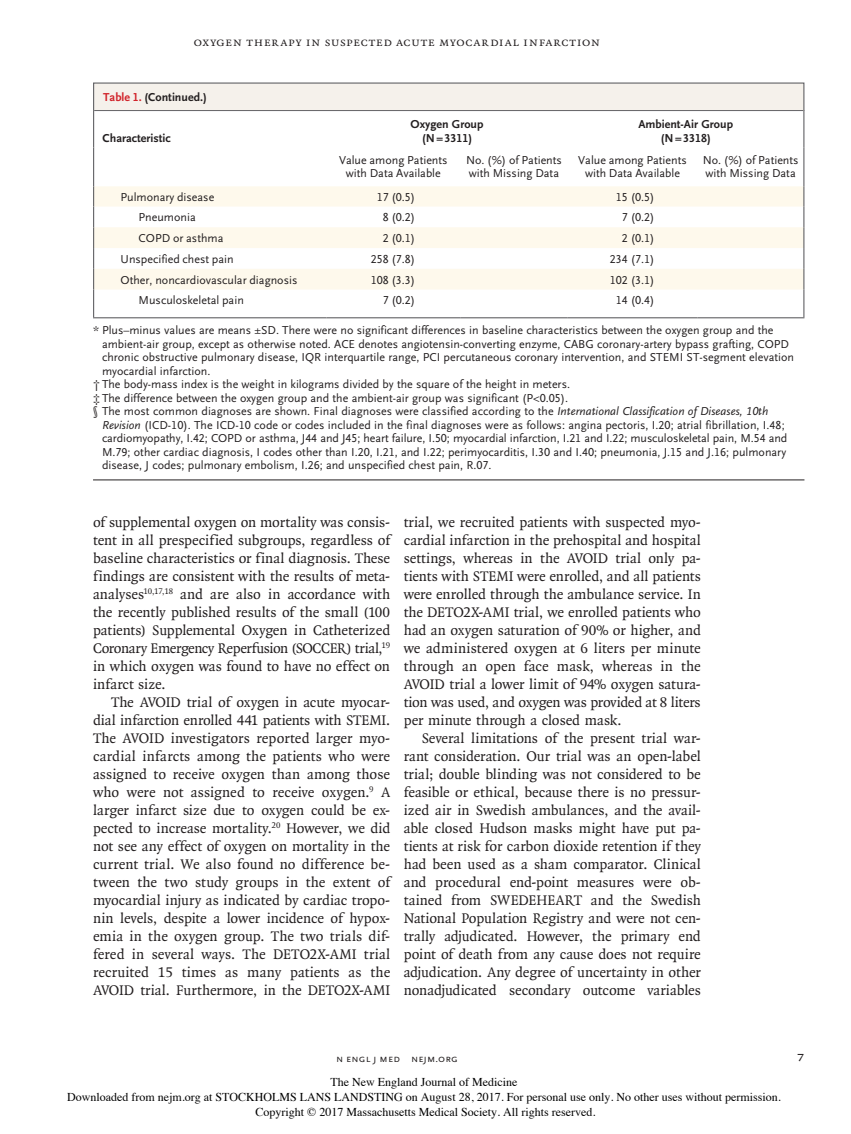
<style>
.page{position:relative;width:851px;height:1134px;background:#fff}
.page>*{position:absolute;margin:0;border:0;box-sizing:border-box;transform-origin:0 0}
.t1{font:15px/18px "OTNEJM Quadraat";letter-spacing:-.005em;color:#231f20;text-align:justify}
.t2{font:14.25px "OTNEJM Quadraat Cap";color:#231f20}
.t3{font:12.75px "OTNEJM Quadraat Small Cap";letter-spacing:.05em;color:#231f20}
.t4{font:12px/13.5px "OTNEJM Scala Sans LF";color:#231f20;text-align:center}
.t5{font:12px/15px "Times";color:#000;text-align:center}
.t6{font:700 12px/13.5px "OTNEJM Scala Sans LF";color:#231f20;text-align:center}
.t7{font:10.8px "OTNEJM Scala Sans LF Cap";letter-spacing:.01em;color:#231f20}
.s1{color:#d1232a}
.s2{font-style:italic}
</style>
<div class="page">
<svg style="left:94px;top:186px;width:709px;height:104px;fill:#fef9ec"></svg>
<hr style="left:93px;top:110px;width:1px;height:38px;background:#636366">
<hr style="left:803px;top:110px;width:1px;height:38px;background:#636366">
<hr style="left:93px;top:148px;width:1px;height:38px;background:#636366">
<hr style="left:803px;top:148px;width:1px;height:38px;background:#636366">
<svg style="left:93px;top:186px;width:1px;height:131px"></svg>
<svg style="left:803px;top:186px;width:1px;height:131px"></svg>
<hr style="left:93px;top:317px;width:233px;height:1px;background:#636366">
<hr style="left:326px;top:317px;width:134px;height:1px;background:#636366">
<hr style="left:460px;top:317px;width:107px;height:1px;background:#636366">
<hr style="left:567px;top:317px;width:130px;height:1px;background:#636366">
<hr style="left:697px;top:317px;width:107px;height:1px;background:#636366">
<div style="left:94px;top:83px;width:709px;height:28px;background:#f5f1eb"></div>
<div style="left:93px;top:82px;width:711px;height:29px;border:1px solid #636366"></div>
<hr style="left:93px;top:480px;width:711px;height:1px;background:#231f20">
<p class="t3" style="left:194px;top:35px;width:408px">Oxygen Therapy in Suspected Acute Myocardial Infarction</p>
<p class="t6" style="left:103px;top:91px;width:105px"><span class="s1">Table 1.</span> (Continued.)</p>
<p class="t6" style="left:103px;top:131px;width:70px">Characteristic</p>
<p class="t6" style="left:410px;top:118px;width:75px">Oxygen Group (N=3311)</p>
<p class="t6" style="left:638px;top:118px;width:96px">Ambient-Air Group (N=3318)</p>
<p class="t4" style="left:339px;top:153px;width:110px">Value among Patients with Data Available</p>
<p class="t4" style="left:466px;top:153px;width:97px;text-align:left">No. (%) of Patients with Missing Data</p>
<p class="t4" style="left:578px;top:153px;width:110px">Value among Patients with Data Available</p>
<p class="t4" style="left:702px;top:153px;width:97px;text-align:left">No. (%) of Patients with Missing Data</p>
<p class="t4" style="left:121px;top:190px;width:95px">Pulmonary disease</p>
<p class="t4" style="left:377px;top:190px;width:40px">17 (0.5)</p>
<p class="t4" style="left:616px;top:190px;width:40px">15 (0.5)</p>
<p class="t4" style="left:139px;top:211px;width:59px">Pneumonia</p>
<p class="t4" style="left:383px;top:211px;width:34px">8 (0.2)</p>
<p class="t4" style="left:622px;top:211px;width:34px">7 (0.2)</p>
<p class="t4" style="left:139px;top:232px;width:86px">COPD or asthma</p>
<p class="t4" style="left:383px;top:232px;width:34px">2 (0.1)</p>
<p class="t4" style="left:622px;top:232px;width:34px">2 (0.1)</p>
<p class="t4" style="left:121px;top:252px;width:114px">Unspecified chest pain</p>
<p class="t4" style="left:371px;top:252px;width:46px">258 (7.8)</p>
<p class="t4" style="left:610px;top:252px;width:46px">234 (7.1)</p>
<p class="t4" style="left:121px;top:273px;width:178px">Other, noncardiovascular diagnosis</p>
<p class="t4" style="left:371px;top:273px;width:46px">108 (3.3)</p>
<p class="t4" style="left:610px;top:273px;width:46px">102 (3.1)</p>
<p class="t4" style="left:139px;top:294px;width:107px">Musculoskeletal pain</p>
<p class="t4" style="left:383px;top:294px;width:34px">7 (0.2)</p>
<p class="t4" style="left:616px;top:294px;width:40px">14 (0.4)</p>
<p class="t4" style="left:93px;top:324px;width:682px">* Plus–minus values are means ±SD. There were no significant differences in baseline characteristics between the oxygen group and the</p>
<p class="t4" style="left:102px;top:337px;width:688px">ambient-air group, except as otherwise noted. ACE denotes angiotensin-converting enzyme, CABG coronary-artery bypass grafting, COPD</p>
<p class="t4" style="left:102px;top:351px;width:693px">chronic obstructive pulmonary disease, IQR interquartile range, PCI percutaneous coronary intervention, and STEMI ST-segment elevation</p>
<p class="t4" style="left:102px;top:364px;width:110px">myocardial infarction.</p>
<p class="t4" style="left:93px;top:378px;width:478px">† The body-mass index is the weight in kilograms divided by the square of the height in meters.</p>
<p class="t4" style="left:93px;top:391px;width:476px">‡ The difference between the oxygen group and the ambient-air group was significant (P&lt;0.05).</p>
<p class="t4" style="left:93px;top:405px;width:676px">§ The most common diagnoses are shown. Final diagnoses were classified according to the <span class="s2">International Classification of Diseases, 10th</span></p>
<p class="t4" style="left:102px;top:418px;width:684px"><span class="s2">Revision</span> (ICD-10). The ICD-10 code or codes included in the final diagnoses were as follows: angina pectoris, I.20; atrial fibrillation, I.48;</p>
<p class="t4" style="left:102px;top:432px;width:687px">cardiomyopathy, I.42; COPD or asthma, J44 and J45; heart failure, I.50; myocardial infarction, I.21 and I.22; musculoskeletal pain, M.54 and</p>
<p class="t4" style="left:102px;top:445px;width:685px">M.79; other cardiac diagnosis, I codes other than I.20, I.21, and I.22; perimyocarditis, I.30 and I.40; pneumonia, J.15 and J.16; pulmonary</p>
<p class="t4" style="left:102px;top:459px;width:391px">disease, J codes; pulmonary embolism, I.26; and unspecified chest pain, R.07.</p>
<p class="t1" style="left:93px;top:513px;width:299px">of supplemental oxygen on mortality was consis&shy;tent in all prespecified subgroups, regardless of baseline characteristics or final diagnosis. These findings are consistent with the results of meta&shy;analyses<sup>10,17,18</sup> and are also in accordance with the recently published results of the small (100 patients) Supplemental Oxygen in Catheterized Coronary Emergency Reperfusion (SOCCER) trial,<sup>19 </sup>in which oxygen was found to have no effect on infarct size.</p>
<p class="t1" style="left:93px;top:693px;width:299px;text-indent:18px">The AVOID trial of oxygen in acute myocar&shy;dial infarction enrolled 441 patients with STEMI.<br>The AVOID investigators reported larger myo&shy;cardial infarcts among the patients who were assigned to receive oxygen than among those who were not assigned to receive oxygen.<sup>9</sup> A larger infarct size due to oxygen could be ex&shy;pected to increase mortality.<sup>20</sup> However, we did not see any effect of oxygen on mortality in the current trial. We also found no difference be&shy;tween the two study groups in the extent of myocardial injury as indicated by cardiac tropo&shy;nin levels, despite a lower incidence of hypox&shy;emia in the oxygen group. The two trials dif&shy;fered in several ways. The DETO2X-AMI trial recruited 15 times as many patients as the AVOID trial. Furthermore, in the DETO2X-AMI</p>
<p class="t1" style="left:403px;top:513px;width:299px">trial, we recruited patients with suspected myo&shy;cardial infarction in the prehospital and hospital settings, whereas in the AVOID trial only pa&shy;tients with STEMI were enrolled, and all patients were enrolled through the ambulance service. In the DETO2X-AMI trial, we enrolled patients who had an oxygen saturation of 90% or higher, and we administered oxygen at 6 liters per minute through an open face mask, whereas in the AVOID trial a lower limit of 94% oxygen satura&shy;tion was used, and oxygen was provided at 8 liters per minute through a closed mask.</p>
<p class="t1" style="left:403px;top:729px;width:299px;text-indent:18px">Several limitations of the present trial war&shy;rant consideration. Our trial was an open-label trial; double blinding was not considered to be feasible or ethical, because there is no pressur&shy;ized air in Swedish ambulances, and the avail&shy;able closed Hudson masks might have put pa&shy;tients at risk for carbon dioxide retention if they had been used as a sham comparator. Clinical and procedural end-point measures were ob&shy;tained from SWEDEHEART and the Swedish National Population Registry and were not cen&shy;trally adjudicated. However, the primary end point of death from any cause does not require adjudication. Any degree of uncertainty in other nonadjudicated secondary outcome variables</p>
<p class="t7" style="left:336px;top:1053px;width:123px">n engl j med nejm.org</p>
<p class="t2" style="left:797px;top:1048px;width:9px">7</p>
<p class="t5" style="left:67px;top:1076px;width:715px">The New England Journal of Medicine<br>Downloaded from nejm.org at STOCKHOLMS LANS LANDSTING on August 28, 2017. For personal use only. No other uses without permission.<br>Copyright © 2017 Massachusetts Medical Society. All rights reserved.</p>
</div>
